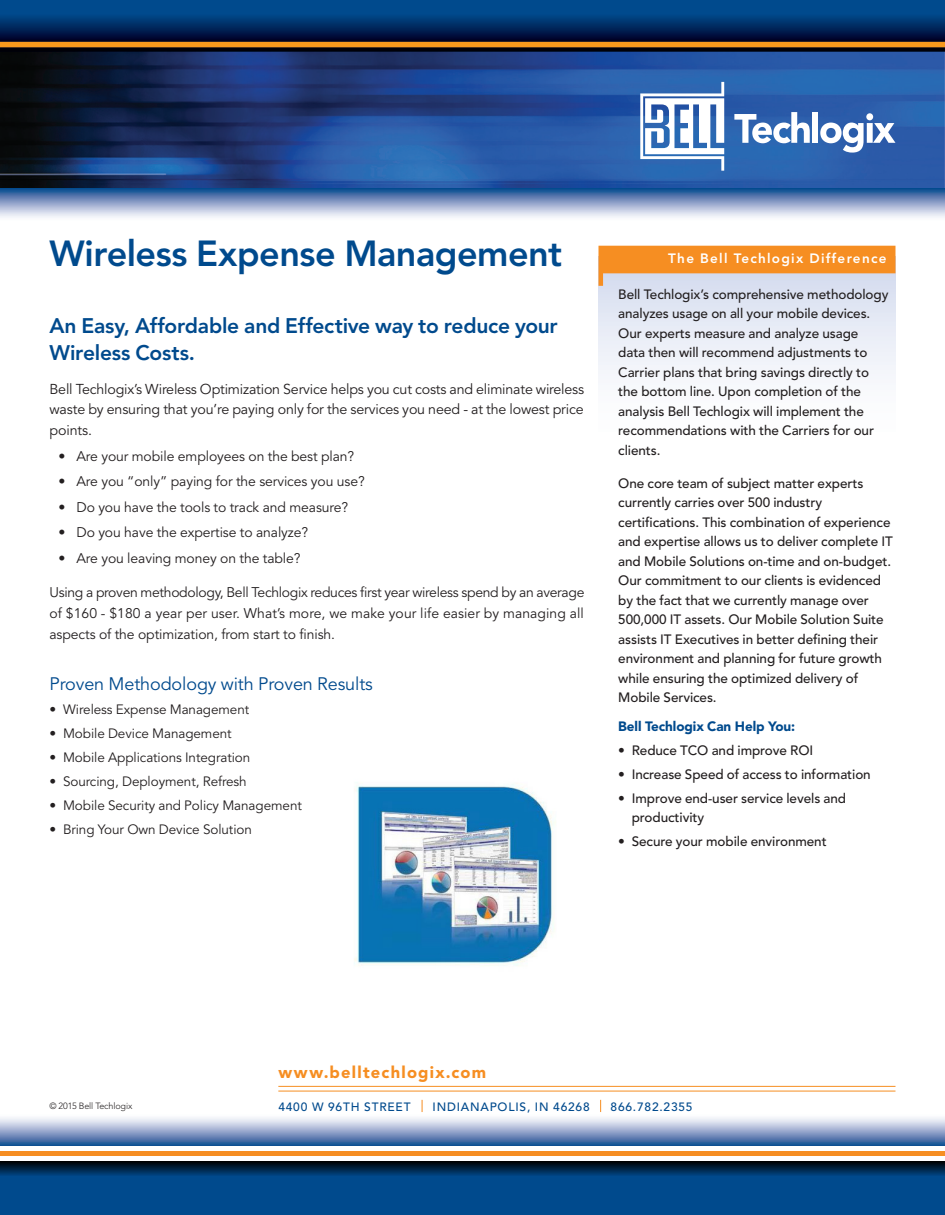
<style>
.page{position:relative;width:945px;height:1215px;background:#fff}
.page>*{position:absolute;margin:0;border:0;box-sizing:border-box;transform-origin:0 0}
.t1{font:800 36px "Avenir";letter-spacing:-.015em;color:#004a8d}
.t2{font:800 21px/27px "Avenir";letter-spacing:-.015em;color:#004a8d}
.t3{font:18px "Avenir";letter-spacing:-.005em;color:#004a8d}
.t4{font:900 16.5px "Avenir";letter-spacing:.075em;color:#f68e22}
.t5{font:14.25px/20.7px "Avenir";letter-spacing:-.01em;color:#231f20;text-align:justify}
.t6{font:13.95px/21px "Avenir";letter-spacing:-.005em;color:#231f20;text-align:justify}
.t7{font:500 13.5px/19.5px "Avenir";letter-spacing:-.005em;color:#231f20}
.t8{font:13.5px "Avenir";letter-spacing:-.005em;color:#231f20}
.t9{font:800 13.5px "Avenir";letter-spacing:.095em;color:#fff}
.t10{font:900 13.5px "Avenir";letter-spacing:-.005em;color:#004a8d}
.t11{font:500 12px "Avenir";letter-spacing:.065em;color:#004a8d}
.t12{font:300 9px "Avenir";letter-spacing:-.015em;color:#231f20}
</style>
<div class="page">
<div style="left:598px;top:256px;width:298px;height:353px;background:linear-gradient(to bottom,#e5e9f5,#fff)"></div>
<img style="left:0;top:0;width:945px;height:188px">
<svg style="left:598px;top:246px;width:298px;height:40px;background:#eca662"></svg>
<svg style="left:734px;top:112px;width:76px;height:31px"></svg>
<div style="left:812px;top:112px;width:6px;height:31px;background:#fff"></div>
<svg style="left:820px;top:113px;width:75px;height:40px"></svg>
<svg style="left:640px;top:82px;width:84px;height:89px"></svg>
<svg style="left:0;top:188px;width:945px;height:30px;background:#8aa2c7"></svg>
<svg style="left:0;top:1117px;width:945px;height:29px;background:#8fa5c9"></svg>
<div style="left:0;top:1161px;width:945px;height:54px;background:#004a8d"></div>
<svg style="left:0;top:1161px;width:945px;height:14px;background:#00203c"></svg>
<div style="left:0;top:1151px;width:945px;height:5px;background:#f68e22"></div>
<hr style="left:278px;top:1086px;width:618px;height:1px;background:#f68e22">
<hr style="left:278px;top:1091px;width:618px;height:1px;background:#f68e22">
<svg style="left:600px;top:1100px;width:1px;height:12px"></svg>
<svg style="left:422px;top:1100px;width:1px;height:12px"></svg>
<img style="left:354px;top:784px;width:202px;height:182px">
<p class="t1" style="left:50px;top:225px;width:514px">Wireless Expense Management</p>
<p class="t2" style="left:50px;top:312px;width:510px">An Easy, Affordable and Effective way to reduce your<br>Wireless Costs.</p>
<p class="t5" style="left:50px;top:379px;width:536px">Bell Techlogix’s Wireless Optimization Service helps you cut costs and eliminate wireless waste by ensuring that you’re paying only for the services you need - at the lowest price points.</p>
<p class="t6" style="left:58px;top:445px;width:297px">• Are your mobile employees on the best plan?</p>
<p class="t6" style="left:58px;top:471px;width:308px">• Are you “only” paying for the services you use?</p>
<p class="t6" style="left:58px;top:496px;width:291px">• Do you have the tools to track and measure?</p>
<p class="t6" style="left:58px;top:522px;width:251px">• Do you have the expertise to analyze?</p>
<p class="t6" style="left:58px;top:547px;width:244px">• Are you leaving money on the table?</p>
<p class="t6" style="left:50px;top:582px;width:536px">Using a proven methodology, Bell Techlogix reduces first year wireless spend by an average of $160 - $180 a year per user. What’s more, we make your life easier by managing all aspects of the optimization, from start to finish.</p>
<p class="t3" style="left:50px;top:673px;width:325px">Proven Methodology with Proven Results</p>
<p class="t8" style="left:50px;top:701px;width:201px">• Wireless Expense Management</p>
<p class="t8" style="left:50px;top:725px;width:184px">• Mobile Device Management</p>
<p class="t8" style="left:50px;top:749px;width:202px">• Mobile Applications Integration</p>
<p class="t8" style="left:50px;top:773px;width:199px">• Sourcing, Deployment, Refresh</p>
<p class="t8" style="left:50px;top:797px;width:254px">• Mobile Security and Policy Management</p>
<p class="t8" style="left:50px;top:821px;width:204px">• Bring Your Own Device Solution</p>
<p class="t9" style="left:668px;top:248px;width:220px">The Bell Techlogix Difference</p>
<p class="t7" style="left:618px;top:284px;width:272px">Bell Techlogix’s comprehensive methodology analyzes usage on all your mobile devices.<br>Our experts measure and analyze usage data then will recommend adjustments to Carrier plans that bring savings directly to the bottom line. Upon completion of the analysis Bell Techlogix will implement the recommendations with the Carriers for our clients.</p>
<p class="t7" style="left:618px;top:473px;width:276px">One core team of subject matter experts currently carries over 500 industry certifications. This combination of experience and expertise allows us to deliver complete IT and Mobile Solutions on-time and on-budget.<br>Our commitment to our clients is evidenced by the fact that we currently manage over 500,000 IT assets. Our Mobile Solution Suite assists IT Executives in better defining their environment and planning for future growth while ensuring the optimized delivery of Mobile Services.</p>
<p class="t10" style="left:618px;top:715px;width:178px">Bell Techlogix Can Help You:</p>
<p class="t7" style="left:618px;top:740px;width:197px">• Reduce TCO and improve ROI</p>
<p class="t7" style="left:618px;top:764px;width:254px">• Increase Speed of access to information</p>
<p class="t7" style="left:632px;top:788px;width:216px;text-indent:-14px">• Improve end-user service levels and productivity</p>
<p class="t7" style="left:618px;top:831px;width:210px">• Secure your mobile environment</p>
<p class="t4" style="left:278px;top:1058px;width:209px">www.belltechlogix.com</p>
<p class="t12" style="left:50px;top:1100px;width:84px">© 2015 Bell Techlogix</p>
<p class="t11" style="left:278px;top:1096px;width:134px">4400 W 96TH STREET</p>
<p class="t11" style="left:433px;top:1096px;width:159px">INDIANAPOLIS, IN 46268</p>
<p class="t11" style="left:611px;top:1096px;width:84px">866.782.2355</p>
</div>
